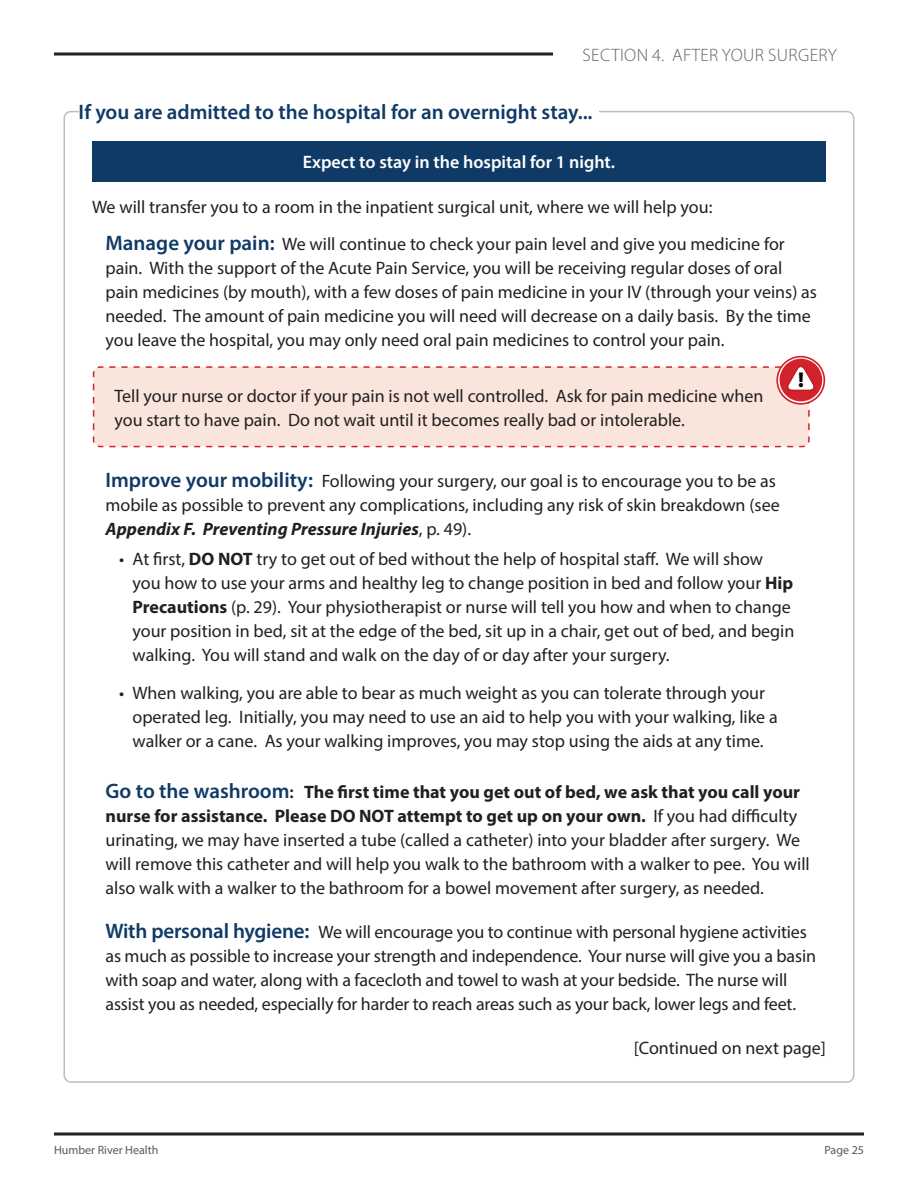
<style>
.page{position:relative;width:918px;height:1188px;background:#fff}
.page>*{position:absolute;margin:0;border:0;box-sizing:border-box;transform-origin:0 0}
.Subheading{font:600 21px "Myriad Pro";color:#103a66}
.Table_Header{font:18px/24px "Myriad Pro";color:#231f20}
.Body_Text{font:18px/24px "Myriad Pro";color:#231f20}
.Body_Text-2{font:600 18px "Myriad Pro";color:#fff}
.t1{font:300 18px "Myriad Pro";letter-spacing:.02em;color:#636366}
.t2{font:12px "Myriad Pro";color:#57585a}
.s1{font-weight:600;font-size:21px;color:#103a66}
.s2{font-weight:700;font-style:italic}
.s3{font-weight:700}
.s4{font-weight:600}
</style>
<div class="page">
<svg style="left:54px;top:52px;width:499px;height:4px;background:#595657"></svg>
<svg style="left:54px;top:1132px;width:810px;height:4px;background:#595657"></svg>
<div style="left:92px;top:141px;width:734px;height:40px;background:#103a66"></div>
<svg style="left:92px;top:366px;width:718px;height:82px;background:#f7ded6"></svg>
<svg style="left:777px;top:357px;width:47px;height:47px"></svg>
<div style="left:776px;top:356px;width:49px;height:49px;border:2px solid #d1232a;border-radius:50%"></div>
<div style="left:780px;top:359px;width:42px;height:42px;background:#d3222a;border-radius:50%"></div>
<div style="left:106px;top:366px;width:708px;height:64px;background:#f9e5dc"></div>
<p class="t1" style="left:583px;top:44px;width:256px">SECTION 4. AFTER YOUR SURGERY</p>
<p class="Subheading" style="left:79px;top:98px;width:515px">If you are admitted to the hospital for an overnight stay...</p>
<p class="Body_Text-2" style="left:303px;top:150px;width:314px">Expect to stay in the hospital for 1 night.</p>
<p class="Body_Text" style="left:92px;top:195px;width:622px">We will transfer you to a room in the inpatient surgical unit, where we will help you:</p>
<p class="Table_Header" style="left:106px;top:232px;width:713px"><span class="s1">Manage your pain:</span> We will continue to check your pain level and give you medicine for pain. With the support of the Acute Pain Service, you will be receiving regular doses of oral pain medicines (by mouth), with a few doses of pain medicine in your IV (through your veins) as needed. The amount of pain medicine you will need will decrease on a daily basis. By the time you leave the hospital, you may only need oral pain medicines to control your pain.</p>
<p class="Body_Text" style="left:115px;top:383px;width:650px">Tell your nurse or doctor if your pain is not well controlled. Ask for pain medicine when you start to have pain. Do not wait until it becomes really bad or intolerable.</p>
<p class="Table_Header" style="left:106px;top:468px;width:676px"><span class="s1">Improve your mobility:</span> Following your surgery, our goal is to encourage you to be as mobile as possible to prevent any complications, including any risk of skin breakdown (see<br><span class="s2">Appendix F. Preventing Pressure Injuries</span>, p. 49).</p>
<p class="Table_Header" style="left:133px;top:547px;width:663px;text-indent:-14px">• At first, <span class="s3">DO NOT</span> try to get out of bed without the help of hospital staff. We will show you how to use your arms and healthy leg to change position in bed and follow your <span class="s3">Hip Precautions</span> (p. 29). Your physiotherapist or nurse will tell you how and when to change your position in bed, sit at the edge of the bed, sit up in a chair, get out of bed, and begin walking. You will stand and walk on the day of or day after your surgery.</p>
<p class="Table_Header" style="left:133px;top:681px;width:647px;text-indent:-14px">• When walking, you are able to bear as much weight as you can tolerate through your operated leg. Initially, you may need to use an aid to help you with your walking, like a walker or a cane. As your walking improves, you may stop using the aids at any time.</p>
<p class="Table_Header" style="left:106px;top:780px;width:706px"><span class="s1">Go to the washroom</span><span class="s4">:</span> <span class="s3">The first time that you get out of bed, we ask that you call your nurse for assistance. Please DO NOT attempt to get up on your own.</span> If you had difficulty urinating, we may have inserted a tube (called a catheter) into your bladder after surgery. We will remove this catheter and will help you walk to the bathroom with a walker to pee. You will also walk with a walker to the bathroom for a bowel movement after surgery, as needed.</p>
<p class="Table_Header" style="left:106px;top:920px;width:712px"><span class="s1">With personal hygiene:</span> We will encourage you to continue with personal hygiene activities as much as possible to increase your strength and independence. Your nurse will give you a basin with soap and water, along with a facecloth and towel to wash at your bedside. The nurse will assist you as needed, especially for harder to reach areas such as your back, lower legs and feet.</p>
<p class="Body_Text" style="left:634px;top:1036px;width:194px">[Continued on next page]</p>
<p class="t2" style="left:54px;top:1143px;width:106px">Humber River Health</p>
<p class="t2" style="left:825px;top:1143px;width:41px">Page 25</p>
</div>
